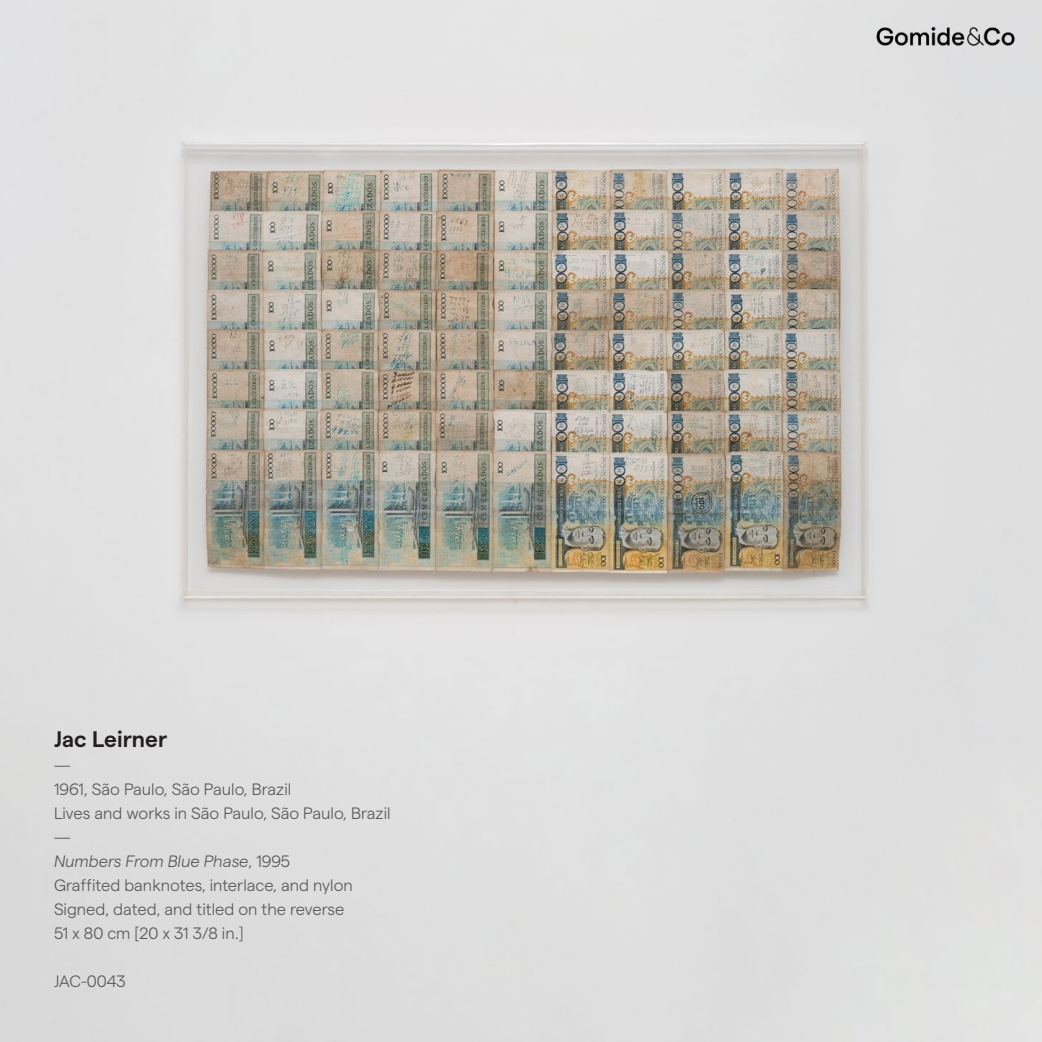
<style>
.page{position:relative;width:1042px;height:1042px;background:#fff}
.page>*{position:absolute;margin:0;border:0;box-sizing:border-box;transform-origin:0 0}
.t1{font:600 22.5px "Matter";color:#231f20}
.t2{font:300 16.5px "Matter";color:#57585a}
.t3{font:italic 300 16.5px "Matter";color:#57585a}
.s1{font-style:normal}
</style>
<div class="page">
<img style="left:0;top:0;width:1042px;height:1042px">
<img style="left:862px;top:14px;width:167px;height:46px">
<p class="t1" style="left:54px;top:722px;width:115px">Jac Leirner</p>
<p class="t2" style="left:54px;top:753px;width:18px">—</p>
<p class="t2" style="left:54px;top:777px;width:239px">1961, São Paulo, São Paulo, Brazil</p>
<p class="t2" style="left:54px;top:801px;width:338px">Lives and works in São Paulo, São Paulo, Brazil</p>
<p class="t2" style="left:54px;top:825px;width:18px">—</p>
<p class="t3" style="left:54px;top:849px;width:238px">Numbers From Blue Phase<span class="s1">, 1995</span></p>
<p class="t2" style="left:54px;top:873px;width:300px">Graffited banknotes, interlace, and nylon</p>
<p class="t2" style="left:54px;top:897px;width:292px">Signed, dated, and titled on the reverse</p>
<p class="t2" style="left:54px;top:921px;width:191px">51 x 80 cm [20 x 31 3/8 in.]</p>
<p class="t2" style="left:54px;top:969px;width:73px">JAC-0043</p>
</div>
